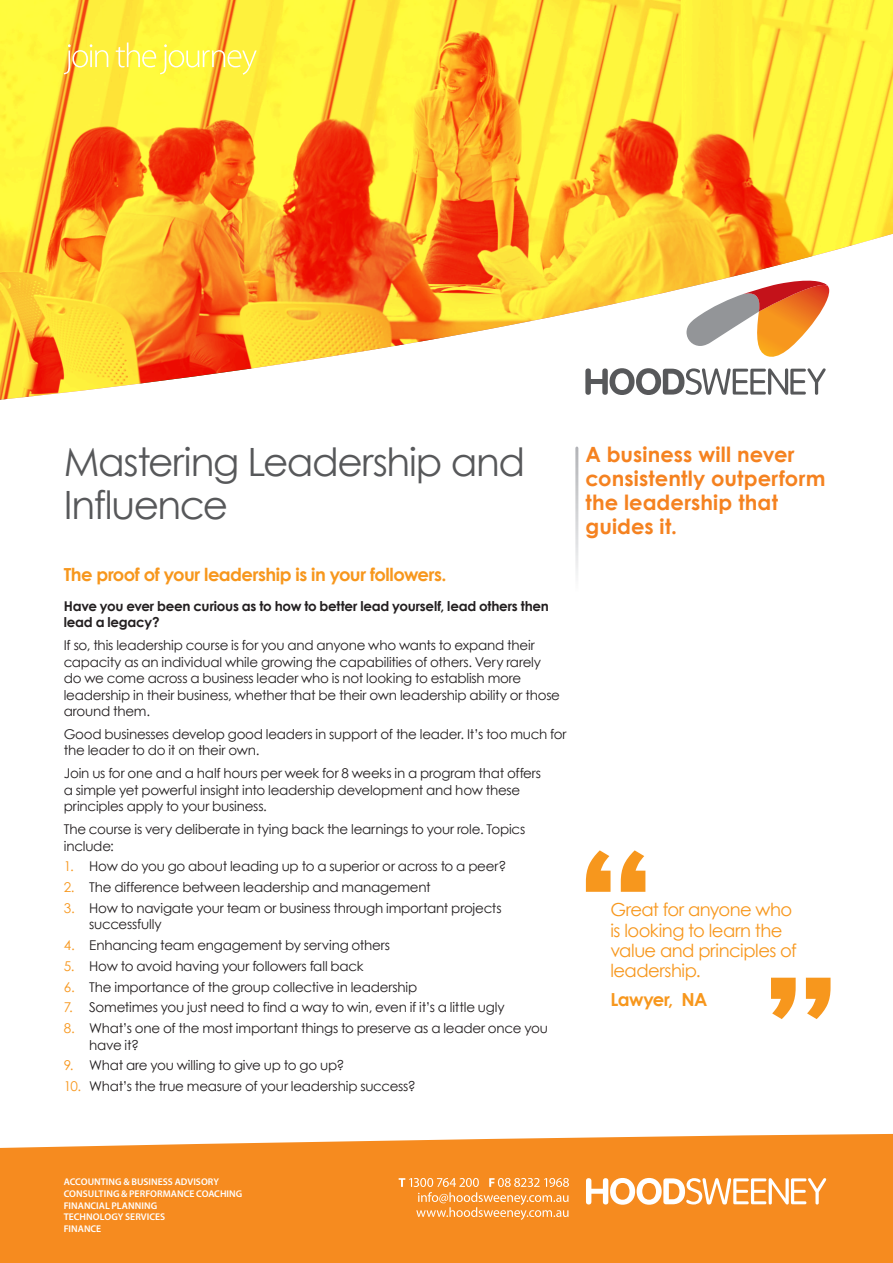
<style>
.page{position:relative;width:893px;height:1263px;background:#fff}
.page>*{position:absolute;margin:0;border:0;box-sizing:border-box;transform-origin:0 0}
.HEAD_title{font:39px/43.5px "Century Gothic";letter-spacing:-.035em;color:#57585a}
.HEAD_support_text{font:700 21px/24px "Century Gothic";letter-spacing:.005em;color:#f58220}
.quote_pullout{font:18px/20.2px "Century Gothic";letter-spacing:-.03em;color:#f7971d}
.INTRO-large{font:700 18px "Century Gothic";letter-spacing:-.03em;color:#f7971d}
.quote_pullout-2{font:700 18px "Century Gothic";letter-spacing:-.03em;color:#f7971d}
.TEXT{font:13.5px/16.5px "Century Gothic";letter-spacing:-.015em;color:#231f20}
.INTRO-small{font:700 13.5px/16.5px "Century Gothic";letter-spacing:-.02em;color:#231f20}
.t1{font:600 9.75px/11.7px "Myriad Pro";letter-spacing:.005em;color:#fff}
.s1{color:#f7971d}
</style>
<div class="page">
<div style="left:0;top:1133px;width:893px;height:130px;background:#f68b1f"></div>
<img style="left:0;top:0;width:893px;height:400px">
<svg style="left:586px;top:850px;width:59px;height:42px"></svg>
<svg style="left:771px;top:978px;width:59px;height:41px"></svg>
<svg style="left:64px;top:44px;width:44px;height:30px"></svg>
<svg style="left:116px;top:43px;width:141px;height:32px"></svg>
<svg style="left:585px;top:368px;width:241px;height:27px"></svg>
<svg style="left:686px;top:278px;width:143px;height:83px"></svg>
<svg style="left:586px;top:1178px;width:240px;height:27px"></svg>
<svg style="left:399px;top:1178px;width:170px;height:42px"></svg>
<p class="HEAD_title" style="left:64px;top:439px;width:463px">Mastering Leadership and<br>Influence</p>
<p class="HEAD_support_text" style="left:585px;top:441px;width:241px">A business will never consistently outperform the leadership that guides it.</p>
<p class="INTRO-large" style="left:64px;top:561px;width:384px">The proof of your leadership is in your followers.</p>
<p class="INTRO-small" style="left:64px;top:597px;width:487px">Have you ever been curious as to how to better lead yourself, lead others then lead a legacy?</p>
<p class="TEXT" style="left:64px;top:637px;width:498px">If so, this leadership course is for you and anyone who wants to expand their capacity as an individual while growing the capabilities of others. Very rarely do we come across a business leader who is not looking to establish more leadership in their business, whether that be their own leadership ability or those around them.</p>
<p class="TEXT" style="left:64px;top:725px;width:504px">Good businesses develop good leaders in support of the leader. It’s too much for the leader to do it on their own.</p>
<p class="TEXT" style="left:64px;top:765px;width:479px">Join us for one and a half hours per week for 8 weeks in a program that offers a simple yet powerful insight into leadership development and how these principles apply to your business.</p>
<p class="TEXT" style="left:64px;top:821px;width:463px">The course is very deliberate in tying back the learnings to your role. Topics include:</p>
<p class="TEXT" style="left:64px;top:858px;width:444px"><span class="s1">1.</span> How do you go about leading up to a superior or across to a peer?</p>
<p class="TEXT" style="left:64px;top:879px;width:368px"><span class="s1">2.</span> The difference between leadership and management</p>
<p class="TEXT" style="left:89px;top:899px;width:414px;text-indent:-26px"><span class="s1">3.</span> How to navigate your team or business through important projects successfully</p>
<p class="TEXT" style="left:64px;top:937px;width:328px"><span class="s1">4.</span> Enhancing team engagement by serving others</p>
<p class="TEXT" style="left:64px;top:957px;width:301px"><span class="s1">5.</span> How to avoid having your followers fall back</p>
<p class="TEXT" style="left:64px;top:978px;width:355px"><span class="s1">6.</span> The importance of the group collective in leadership</p>
<p class="TEXT" style="left:64px;top:999px;width:442px"><span class="s1">7.</span> Sometimes you just need to find a way to win, even if it’s a little ugly</p>
<p class="TEXT" style="left:89px;top:1020px;width:460px;text-indent:-26px"><span class="s1">8.</span> What’s one of the most important things to preserve as a leader once you have it?</p>
<p class="TEXT" style="left:64px;top:1057px;width:282px"><span class="s1">9.</span> What are you willing to give up to go up?</p>
<p class="TEXT" style="left:64px;top:1078px;width:354px"><span class="s1">10.</span> What’s the true measure of your leadership success?</p>
<p class="t1" style="left:64px;top:1176px;width:180px">ACCOUNTING &amp; BUSINESS ADVISORY<br>CONSULTING &amp; PERFORMANCE COACHING<br>FINANCIAL PLANNING<br>TECHNOLOGY SERVICES<br>FINANCE</p>
<p class="quote_pullout" style="left:610px;top:899px;width:188px">Great for anyone who is looking to learn the value and principles of leadership.</p>
<p class="quote_pullout-2" style="left:610px;top:986px;width:99px">Lawyer, NA</p>
</div>
